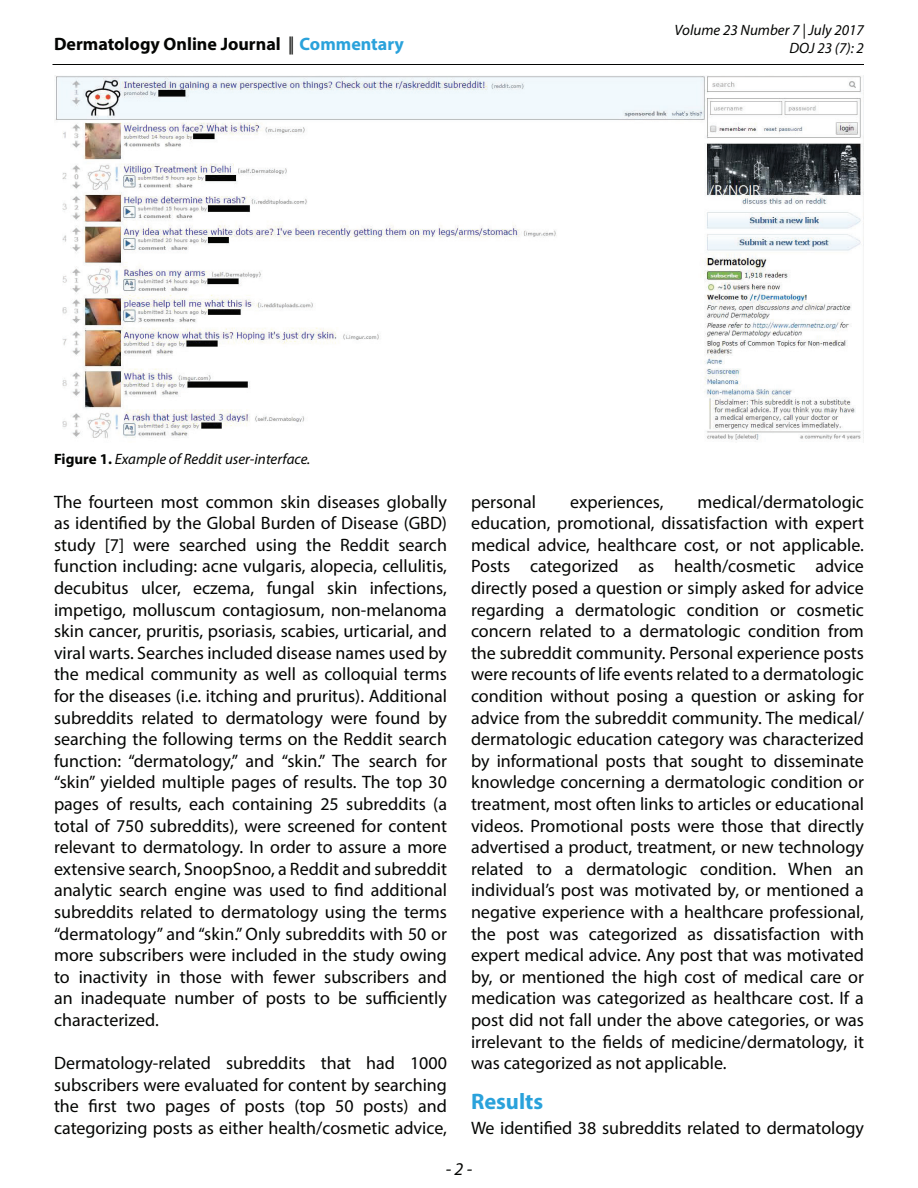
<style>
.page{position:relative;width:918px;height:1188px;background:#fff}
.page>*{position:absolute;margin:0;border:0;box-sizing:border-box;transform-origin:0 0}
.Sub_title_Color{font:700 22.5px "Myriad Pro";color:#2aa2db}
.Body_text{font:18px/21.6px "Myriad Pro";color:#040503;text-align:justify}
.t1{font:700 18px "Myriad Pro";color:#040503}
.t2{font:italic 18px "Myriad Pro";color:#040503}
.Figure_caption{font:italic 15px/18px "Myriad Pro";color:#040503;text-align:right}
.s1{font-weight:400}
.s2{color:#2aa2db}
.s3{font-weight:700;font-style:normal}
</style>
<div class="page">
<hr style="left:52px;top:64px;width:812px;height:1px;background:#040503">
<img style="left:55px;top:76px;width:809px;height:365px">
<p class="t1" style="left:54px;top:32px;width:351px">Dermatology Online Journal <span class="s1">||</span> <span class="s2">Commentary</span></p>
<p class="Figure_caption" style="left:675px;top:20px;width:191px">Volume 23 Number 7 | July 2017<br>DOJ 23 (7): 2</p>
<p class="Figure_caption" style="left:54px;top:450px;width:258px"><span class="s3">Figure 1.</span> Example of Reddit user-interface.</p>
<p class="Body_text" style="left:54px;top:490px;width:395px">The fourteen most common skin diseases globally as identified by the Global Burden of Disease (GBD) study [7] were searched using the Reddit search function including: acne vulgaris, alopecia, cellulitis, decubitus ulcer, eczema, fungal skin infections, impetigo, molluscum contagiosum, non-melanoma skin cancer, pruritis, psoriasis, scabies, urticarial, and viral warts. Searches included disease names used by the medical community as well as colloquial terms for the diseases (i.e. itching and pruritus). Additional subreddits related to dermatology were found by searching the following terms on the Reddit search function: “dermatology,” and “skin.” The search for “skin” yielded multiple pages of results. The top 30 pages of results, each containing 25 subreddits (a total of 750 subreddits), were screened for content relevant to dermatology. In order to assure a more extensive search, SnoopSnoo, a Reddit and subreddit analytic search engine was used to find additional subreddits related to dermatology using the terms “dermatology” and “skin.” Only subreddits with 50 or more subscribers were included in the study owing to inactivity in those with fewer subscribers and an inadequate number of posts to be sufficiently characterized.</p>
<p class="Body_text" style="left:54px;top:1052px;width:395px">Dermatology-related subreddits that had 1000 subscribers were evaluated for content by searching the first two pages of posts (top 50 posts) and categorizing posts as either health/cosmetic advice,</p>
<p class="Body_text" style="left:471px;top:490px;width:395px;text-indent:227px">medical/dermatologic education, promotional, dissatisfaction with expert medical advice, healthcare cost, or not applicable.<br>Posts categorized as health/cosmetic advice directly posed a question or simply asked for advice regarding a dermatologic condition or cosmetic concern related to a dermatologic condition from the subreddit community. Personal experience posts were recounts of life events related to a dermatologic condition without posing a question or asking for advice from the subreddit community. The medical/ dermatologic education category was characterized by informational posts that sought to disseminate knowledge concerning a dermatologic condition or treatment, most often links to articles or educational videos. Promotional posts were those that directly advertised a product, treatment, or new technology related to a dermatologic condition. When an individual’s post was motivated by, or mentioned a negative experience with a healthcare professional, the post was categorized as dissatisfaction with expert medical advice. Any post that was motivated by, or mentioned the high cost of medical care or medication was categorized as healthcare cost. If a post did not fall under the above categories, or was irrelevant to the fields of medicine/dermatology, it was categorized as not applicable.</p>
<p class="Sub_title_Color" style="left:471px;top:1087px;width:74px">Results</p>
<p class="Body_text" style="left:471px;top:1117px;width:394px">We identified 38 subreddits related to dermatology</p>
<p class="Body_text" style="left:471px;top:490px;width:67px">personal</p>
<p class="Body_text" style="left:570px;top:490px;width:95px">experiences,</p>
<p class="t2" style="left:446px;top:1157px;width:28px">- 2 -</p>
</div>
